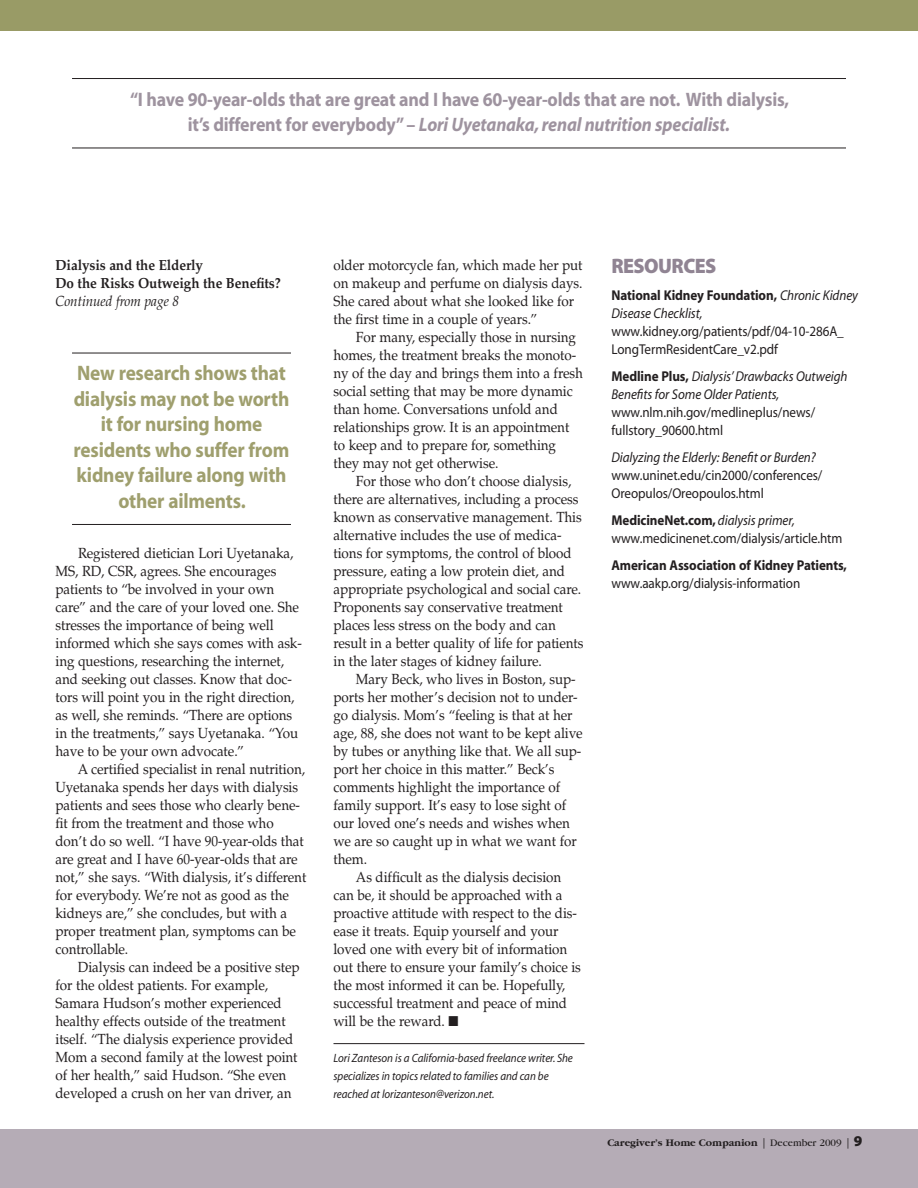
<style>
.page{position:relative;width:918px;height:1188px;background:#fff}
.page>*{position:absolute;margin:0;border:0;box-sizing:border-box;transform-origin:0 0}
.t1{font:700 21px/25.5px "Myriad";letter-spacing:-.01em;color:#9f9f6e;text-align:center;scale:.92 1}
.t2{font:21px "Myriad Blk";letter-spacing:-.03em;color:#908493;scale:.95 1}
.t3{font:700 19.5px/25.5px "Myriad";letter-spacing:-.01em;color:#9e939f;text-align:center;scale:.92 1}
.t4{font:14.7px/18px "Palatino";letter-spacing:-.005em;color:#231f20;scale:.92 1}
.t5{font:700 14.7px/18px "Palatino";letter-spacing:-.005em;color:#231f20;scale:.92 1}
.t6{font:italic 14.7px "Palatino";letter-spacing:-.005em;color:#231f20;scale:.92 1}
.t7{font:14.25px/18px "Myriad";letter-spacing:-.005em;color:#231f20;scale:.92 1}
.t8{font:italic 14.25px/18px "Myriad";letter-spacing:-.005em;color:#231f20;scale:.92 1}
.t9{font:700 14.25px "Myriad";letter-spacing:-.005em;color:#231f20;scale:.92 1}
.t10{font:italic 12px/18px "Myriad";letter-spacing:-.005em;color:#231f20;scale:.92 1}
.t11{font:700 10.5px "Garamond";color:#231f20}
.s1{font-style:italic}
.s2{font-weight:700;font-style:normal}
.s3{font-weight:700}
.s4{font-family:"Myriad";font-weight:400}
.s5{font-weight:400}
.s6{font-family:"Myriad Blk";font-weight:400;font-size:15px}
</style>
<div class="page">
<hr style="left:333px;top:1043px;width:252px;height:1px;background:#231f20">
<div style="left:0;top:1130px;width:918px;height:58px;background:#b5acb6"></div>
<div style="left:0;top:0;width:918px;height:32px;background:#999b66"></div>
<hr style="left:72px;top:78px;width:774px;height:1px;background:#231f20">
<hr style="left:72px;top:148px;width:774px;height:1px;background:#231f20">
<hr style="left:72px;top:353px;width:219px;height:1px;background:#231f20">
<hr style="left:72px;top:524px;width:219px;height:1px;background:#231f20">
<h2 class="t3" style="left:130px;top:88px;width:718px">“I have 90-year-olds that are great and I have 60-year-olds that are not. With dialysis, it’s different for everybody”– <span class="s1">Lori Uyetanaka,renal nutrition specialist.</span></h2>
<p class="t5" style="left:56px;top:256px;width:246px">Dialysis and the Elderly<br>Do the Risks Outweigh the Benefits?</p>
<p class="t6" style="left:56px;top:292px;width:136px">Continued from page 8</p>
<h1 class="t1" style="left:74px;top:362px;width:236px">New research shows that dialysis may not be worth it for nursing home residents who suffer from kidney failure along with other ailments.</h1>
<p class="t4" style="left:55px;top:544px;width:269px;text-indent:23px">Registered dietician Lori Uyetanaka, MS, RD, CSR, agrees. She encourages patients to “be involved in your own care” and the care of your loved one. She stresses the importance of being well informed which she says comes with ask&shy;ing questions, researching the internet, and seeking out classes. Know that doc&shy;tors will point you in the right direction, as well, she reminds. “There are options in the treatments,” says Uyetanaka. “You have to be your own advocate.”</p>
<p class="t4" style="left:55px;top:760px;width:274px;text-indent:23px">A certified specialist in renal nutrition, Uyetanaka spends her days with dialysis patients and sees those who clearly bene&shy;fit from the treatment and those who don’t do so well. “I have 90-year-olds that are great and I have 60-year-olds that are not,” she says. “With dialysis, it’s different for everybody. We’re not as good as the kidneys are,” she concludes, but with a proper treatment plan, symptoms can be controllable.</p>
<p class="t4" style="left:55px;top:958px;width:267px;text-indent:23px">Dialysis can indeed be a positive step for the oldest patients. For example, Samara Hudson’s mother experienced healthy effects outside of the treatment itself. “The dialysis experience provided Mom a second family at the lowest point of her health,” said Hudson. “She even developed a crush on her van driver, an</p>
<p class="t4" style="left:333px;top:256px;width:272px">older motorcycle fan, which made her put on makeup and perfume on dialysis days.<br>She cared about what she looked like for the first time in a couple of years.”</p>
<p class="t4" style="left:333px;top:328px;width:273px;text-indent:23px">For many, especially those in nursing homes, the treatment breaks the monoto&shy;ny of the day and brings them into a fresh social setting that may be more dynamic than home. Conversations unfold and relationships grow. It is an appointment to keep and to prepare for, something they may not get otherwise.</p>
<p class="t4" style="left:333px;top:472px;width:273px;text-indent:23px">For those who don’t choose dialysis, there are alternatives, including a process known as conservative management. This alternative includes the use of medica&shy;tions for symptoms, the control of blood pressure, eating a low protein diet, and appropriate psychological and social care.<br>Proponents say conservative treatment places less stress on the body and can result in a better quality of life for patients in the later stages of kidney failure.</p>
<p class="t4" style="left:333px;top:670px;width:272px;text-indent:23px">Mary Beck, who lives in Boston, sup&shy;ports her mother’s decision not to under&shy;go dialysis. Mom’s “feeling is that at her age, 88, she does not want to be kept alive by tubes or anything like that. We all sup&shy;port her choice in this matter.” Beck’s comments highlight the importance of family support. It’s easy to lose sight of our loved one’s needs and wishes when we are so caught up in what we want for them.</p>
<p class="t4" style="left:333px;top:868px;width:271px;text-indent:23px">As difficult as the dialysis decision can be, it should be approached with a proactive attitude with respect to the dis&shy;ease it treats. Equip yourself and your loved one with every bit of information out there to ensure your family’s choice is the most informed it can be. Hopefully, successful treatment and peace of mind will be the reward. ■</p>
<p class="t10" style="left:333px;top:1050px;width:262px">Lori Zanteson is a California-based freelance writer. She specializes in topics related to families and can be reached at lorizanteson@verizon.net.</p>
<h1 class="t2" style="left:611px;top:254px;width:112px">RESOURCES</h1>
<p class="t8" style="left:611px;top:287px;width:269px"><span class="s2">National Kidney Foundation,</span> Chronic Kidney<br>Disease Checklist,</p>
<p class="t7" style="left:611px;top:323px;width:254px">www.kidney.org/patients/pdf/04-10-286A_<br>LongTermResidentCare_v2.pdf</p>
<p class="t8" style="left:611px;top:368px;width:258px"><span class="s2">Medline Plus,</span> Dialysis’Drawbacks Outweigh<br>Benefits for Some Older Patients,</p>
<p class="t7" style="left:611px;top:404px;width:223px">www.nlm.nih.gov/medlineplus/news/ fullstory_90600.html</p>
<p class="t8" style="left:611px;top:449px;width:224px">Dialyzing the Elderly: Benefit or Burden?</p>
<p class="t7" style="left:611px;top:467px;width:231px">www.uninet.edu/cin2000/conferences/<br>Oreopulos/Oreopoulos.html</p>
<p class="t7" style="left:611px;top:512px;width:253px"><span class="s3">MedicineNet.com,</span> <span class="s1">dialysis primer, </span>www.medicinenet.com/dialysis/article.htm</p>
<p class="t9" style="left:611px;top:559px;width:258px">American Association of Kidney Patients,</p>
<p class="t7" style="left:611px;top:575px;width:207px">www.aakp.org/dialysis-information</p>
<p class="t11" style="left:607px;top:1136px;width:257px">Caregiver’s Home Companion <span class="s4">|</span> <span class="s5">December 2009</span> <span class="s4">|</span> <span class="s6">9</span></p>
</div>
